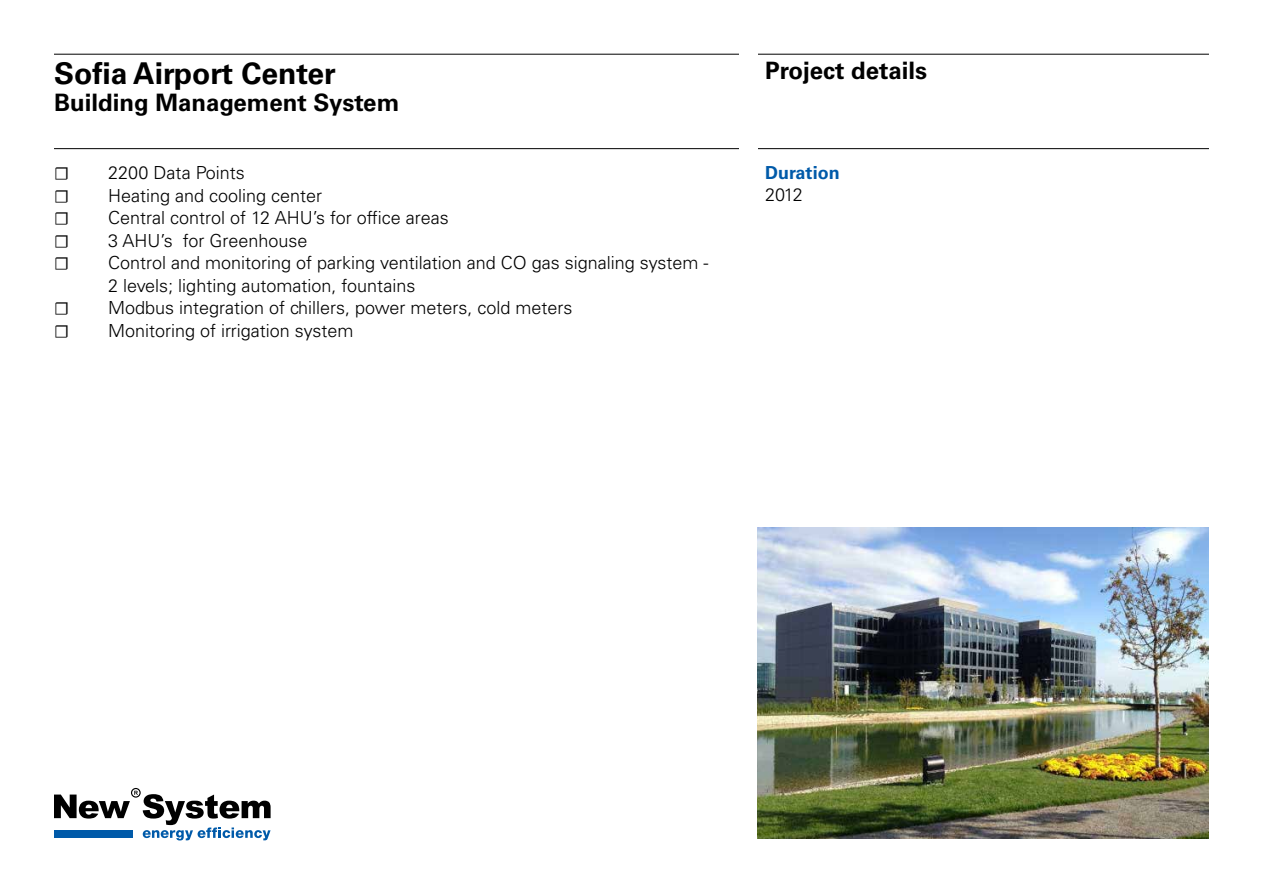
<style>
.page{position:relative;width:1263px;height:893px;background:#fff}
.page>*{position:absolute;margin:0;border:0;box-sizing:border-box;transform-origin:0 0}
.t1{font:700 30px "Univers LT Std";color:#000}
.t2{font:700 24px "Univers LT Std";color:#000}
.t3{font:300 18px/22.5px "Univers LT Std";color:#000}
.t4{font:700 18px "Univers LT Std";color:#005aa9}
.t5{font:500 18px "Minion Pro";color:#000}
</style>
<div class="page">
<svg style="left:54px;top:788px;width:217px;height:52px"></svg>
<div style="left:54px;top:830px;width:79px;height:8px;background:#005aa9"></div>
<img style="left:758px;top:527px;width:451px;height:312px">
<hr style="left:54px;top:54px;width:1155px;height:1px;background:#000">
<hr style="left:54px;top:148px;width:1155px;height:1px;background:#000">
<div style="left:740px;top:39px;width:18px;height:125px;background:#fff"></div>
<h1 class="t1" style="left:54px;top:55px;width:283px">Sofia Airport Center</h1>
<h2 class="t2" style="left:54px;top:88px;width:347px">Building Management System</h2>
<p class="t5" style="left:54px;top:161px;width:17px">☐</p>
<p class="t3" style="left:108px;top:161px;width:138px">2200 Data Points</p>
<p class="t5" style="left:54px;top:184px;width:17px">☐</p>
<p class="t3" style="left:108px;top:184px;width:216px">Heating and cooling center</p>
<p class="t5" style="left:54px;top:206px;width:17px">☐</p>
<p class="t3" style="left:108px;top:206px;width:342px">Central control of 12 AHU’s for office areas</p>
<p class="t5" style="left:54px;top:229px;width:17px">☐</p>
<p class="t3" style="left:108px;top:229px;width:201px">3 AHU’s for Greenhouse</p>
<p class="t5" style="left:54px;top:251px;width:17px">☐</p>
<p class="t3" style="left:108px;top:251px;width:602px">Control and monitoring of parking ventilation and CO gas signaling system -<br>2 levels; lighting automation, fountains</p>
<p class="t5" style="left:54px;top:296px;width:17px">☐</p>
<p class="t3" style="left:108px;top:296px;width:466px">Modbus integration of chillers, power meters, cold meters</p>
<p class="t5" style="left:54px;top:319px;width:17px">☐</p>
<p class="t3" style="left:108px;top:319px;width:247px">Monitoring of irrigation system</p>
<h2 class="t2" style="left:765px;top:57px;width:164px">Project details</h2>
<p class="t4" style="left:765px;top:162px;width:76px">Duration</p>
<p class="t3" style="left:765px;top:183px;width:39px">2012</p>
</div>
